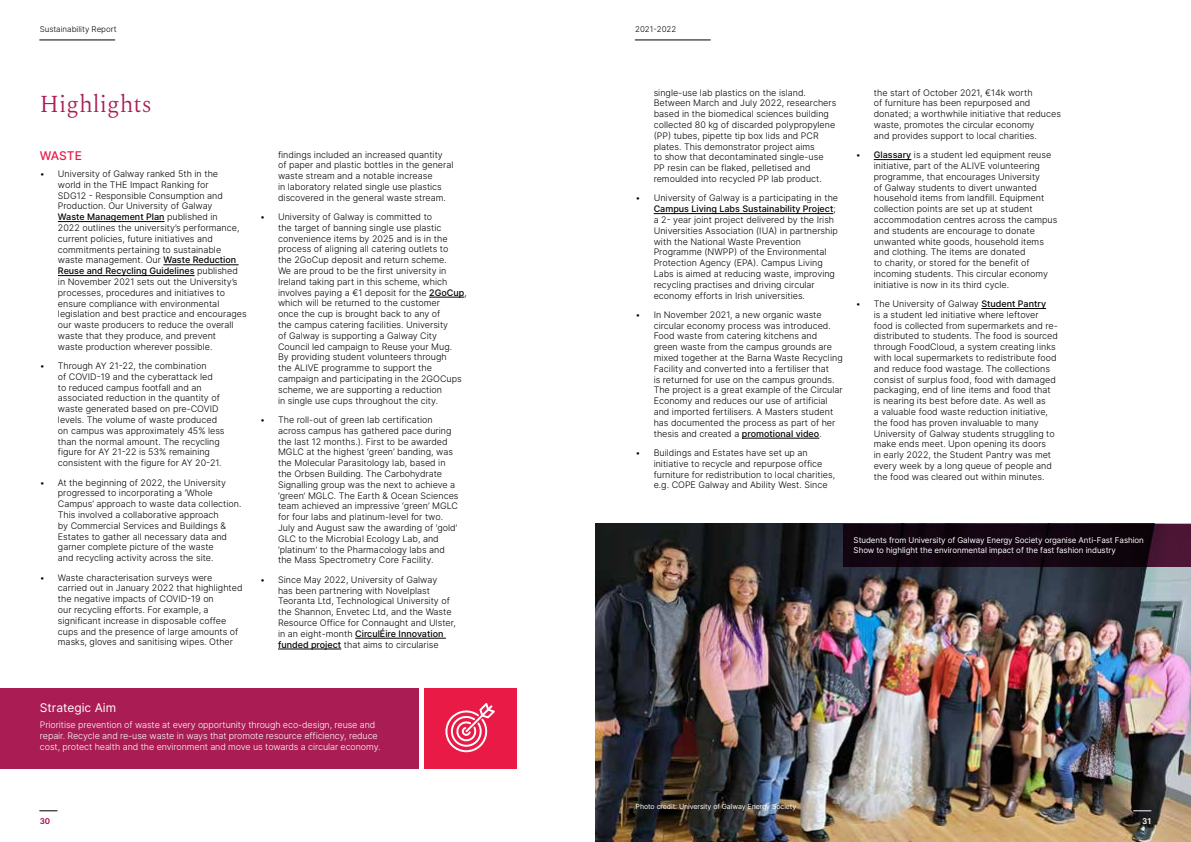
<style>
.page{position:relative;width:1191px;height:842px;background:#fff}
.page>*{position:absolute;margin:0;border:0;box-sizing:border-box;transform-origin:0 0}
.t1{font:300 24px "Spectral";color:#a91d54}
.t2{font:12px "Inter";color:#fff}
.t3{font:500 12px "Inter";letter-spacing:-.005em;color:#ea1a47}
.t4{font:300 9px/10.8px "Inter";color:#000}
.t5{font:300 9px/10.8px "Inter";letter-spacing:-.01em;color:#fff}
.t6{font:8px/9.6px "Inter";letter-spacing:-.01em;color:#fff}
.t7{font:300 8px "Inter";color:#000}
.t8{font:600 8px "Inter";color:#aa004f}
.t9{font:600 8px "Inter";color:#fff}
.t10{font:7px "Inter";letter-spacing:-.01em;color:#fff}
.s1{font-weight:500}
</style>
<div class="page">
<div style="left:0;top:688px;width:418px;height:81px;background:#a91d54"></div>
<div style="left:424px;top:688px;width:92px;height:81px;background:#ea1a47"></div>
<svg style="left:445px;top:703px;width:50px;height:49px"></svg>
<hr style="left:58px;top:221px;width:107px;height:1px;background:#000">
<hr style="left:163px;top:265px;width:75px;height:1px;background:#000">
<hr style="left:58px;top:275px;width:136px;height:1px;background:#000">
<hr style="left:429px;top:297px;width:35px;height:1px;background:#000">
<hr style="left:355px;top:638px;width:91px;height:1px;background:#000">
<hr style="left:278px;top:649px;width:63px;height:1px;background:#000">
<hr style="left:653px;top:213px;width:180px;height:1px;background:#000">
<hr style="left:742px;top:438px;width:77px;height:1px;background:#000">
<hr style="left:873px;top:159px;width:38px;height:1px;background:#000">
<hr style="left:981px;top:308px;width:65px;height:1px;background:#000">
<img style="left:595px;top:524px;width:596px;height:318px">
<svg style="left:843px;top:524px;width:348px;height:42px;background:#170614"></svg>
<svg style="left:40px;top:810px;width:17px;height:1px"></svg>
<hr style="left:40px;top:40px;width:75px;height:1px;background:#000">
<hr style="left:635px;top:40px;width:75px;height:1px;background:#000">
<svg style="left:1133px;top:810px;width:18px;height:1px"></svg>
<p class="t7" style="left:40px;top:24px;width:79px">Sustainability Report</p>
<h1 class="t1" style="left:40px;top:87px;width:113px">Highlights</h1>
<h2 class="t3" style="left:40px;top:147px;width:44px">WASTE</h2>
<p class="t4" style="left:58px;top:168px;width:190px;text-indent:-18px">• University of Galway ranked 5th in the<br>world in the THE Impact Ranking for<br>SDG12 - Responsible Consumption and Production. Our University of Galway<br><span class="s1">Waste Management Plan</span> published in<br>2022 outlines the university’s performance, current policies, future initiatives and commitments pertaining to sustainable waste management. Our <span class="s1">Waste Reduction Reuse and Recycling Guidelines</span> published in November 2021 sets out the University’s processes, procedures and initiatives to ensure compliance with environmental legislation and best practice and encourages our waste producers to reduce the overall waste that they produce, and prevent<br>waste production wherever possible.</p>
<p class="t4" style="left:58px;top:360px;width:168px;text-indent:-18px">• Through AY 21-22, the combination<br>of COVID-19 and the cyberattack led<br>to reduced campus footfall and an associated reduction in the quantity of waste generated based on pre-COVID levels. The volume of waste produced on campus was approximately 45% less than the normal amount. The recycling figure for AY 21-22 is 53% remaining consistent with the figure for AY 20-21.</p>
<p class="t4" style="left:58px;top:477px;width:185px;text-indent:-18px">• At the beginning of 2022, the University progressed to incorporating a ‘Whole Campus’ approach to waste data collection.<br>This involved a collaborative approach<br>by Commercial Services and Buildings &amp; Estates to gather all necessary data and garner complete picture of the waste<br>and recycling activity across the site.</p>
<p class="t4" style="left:58px;top:572px;width:186px;text-indent:-18px">• Waste characterisation surveys were carried out in January 2022 that highlighted the negative impacts of COVID-19 on<br>our recycling efforts. For example, a significant increase in disposable coffee cups and the presence of large amounts of masks, gloves and sanitising wipes. Other</p>
<p class="t4" style="left:278px;top:149px;width:177px">findings included an increased quantity of paper and plastic bottles in the general waste stream and a notable increase<br>in laboratory related single use plastics discovered in the general waste stream.</p>
<p class="t4" style="left:278px;top:211px;width:190px;text-indent:-18px">• University of Galway is committed to<br>the target of banning single use plastic convenience items by 2025 and is in the process of aligning all catering outlets to<br>the 2GoCup deposit and return scheme.<br>We are proud to be the first university in Ireland taking part in this scheme, which involves paying a €1 deposit for the <span class="s1">2GoCup</span>, which will be returned to the customer<br>once the cup is brought back to any of<br>the campus catering facilities. University<br>of Galway is supporting a Galway City Council led campaign to Reuse your Mug.<br>By providing student volunteers through<br>the ALIVE programme to support the campaign and participating in the 2GOCups scheme, we are supporting a reduction<br>in single use cups throughout the city.</p>
<p class="t4" style="left:278px;top:414px;width:182px;text-indent:-18px">• The roll-out of green lab certification across campus has gathered pace during the last 12 months.). First to be awarded MGLC at the highest ‘green’ banding, was the Molecular Parasitology lab, based in the Orbsen Building. The Carbohydrate Signalling group was the next to achieve a ‘green’ MGLC. The Earth &amp; Ocean Sciences team achieved an impressive ‘green’ MGLC for four labs and platinum-level for two.<br>July and August saw the awarding of ‘gold’ GLC to the Microbial Ecology Lab, and ‘platinum’ to the Pharmacology labs and the Mass Spectrometry Core Facility.</p>
<p class="t4" style="left:278px;top:574px;width:179px;text-indent:-18px">• Since May 2022, University of Galway<br>has been partnering with Novelplast Teoranta Ltd, Technological University of the Shannon, Envetec Ltd, and the Waste Resource Office for Connaught and Ulster, in an eight-month <span class="s1">CirculÉire Innovation funded project</span> that aims to circularise</p>
<h2 class="t2" style="left:40px;top:699px;width:78px">Strategic Aim</h2>
<p class="t5" style="left:40px;top:719px;width:342px">Prioritise prevention of waste at every opportunity through eco-design, reuse and repair. Recycle and re-use waste in ways that promote resource efficiency, reduce cost, protect health and the environment and move us towards a circular economy.</p>
<p class="t8" style="left:40px;top:815px;width:12px">30</p>
<p class="t7" style="left:635px;top:24px;width:43px">2021-2022</p>
<p class="t4" style="left:653px;top:87px;width:184px">single-use lab plastics on the island.<br>Between March and July 2022, researchers based in the biomedical sciences building collected 80 kg of discarded polypropylene (PP) tubes, pipette tip box lids and PCR plates. This demonstrator project aims<br>to show that decontaminated single-use PP resin can be flaked, pelletised and remoulded into recycled PP lab product.</p>
<p class="t4" style="left:653px;top:193px;width:186px;text-indent:-18px">• University of Galway is a participating in the <span class="s1">Campus Living Labs Sustainability Project</span>; a 2- year joint project delivered by the Irish Universities Association (IUA) in partnership with the National Waste Prevention Programme (NWPP) of the Environmental Protection Agency (EPA). Campus Living Labs is aimed at reducing waste, improving recycling practises and driving circular economy efforts in Irish universities.</p>
<p class="t4" style="left:653px;top:309px;width:191px;text-indent:-18px">• In November 2021, a new organic waste circular economy process was introduced.<br>Food waste from catering kitchens and green waste from the campus grounds are mixed together at the Barna Waste Recycling Facility and converted into a fertiliser that<br>is returned for use on the campus grounds.<br>The project is a great example of the Circular Economy and reduces our use of artificial and imported fertilisers. A Masters student has documented the process as part of her thesis and created a <span class="s1">promotional video</span>.</p>
<p class="t4" style="left:653px;top:447px;width:183px;text-indent:-18px">• Buildings and Estates have set up an initiative to recycle and repurpose office furniture for redistribution to local charities, e.g. COPE Galway and Ability West. Since</p>
<p class="t4" style="left:873px;top:87px;width:189px">the start of October 2021, €14k worth<br>of furniture has been repurposed and donated; a worthwhile initiative that reduces waste, promotes the circular economy<br>and provides support to local charities.</p>
<p class="t4" style="left:873px;top:149px;width:185px;text-indent:-18px">• <span class="s1">Glassary</span> is a student led equipment reuse initiative, part of the ALIVE volunteering programme, that encourages University<br>of Galway students to divert unwanted household items from landfill. Equipment collection points are set up at student accommodation centres across the campus and students are encourage to donate unwanted white goods, household items and clothing. The items are donated<br>to charity, or stored for the benefit of incoming students. This circular economy initiative is now in its third cycle.</p>
<p class="t4" style="left:873px;top:298px;width:186px;text-indent:-18px">• The University of Galway <span class="s1">Student Pantry<br></span>is a student led initiative where leftover food is collected from supermarkets and re&shy;distributed to students. The food is sourced through FoodCloud, a system creating links with local supermarkets to redistribute food and reduce food wastage. The collections consist of surplus food, food with damaged packaging, end of line items and food that is nearing its best before date. As well as<br>a valuable food waste reduction initiative, the food has proven invaluable to many University of Galway students struggling to make ends meet. Upon opening its doors<br>in early 2022, the Student Pantry was met every week by a long queue of people and the food was cleared out within minutes.</p>
<p class="t6" style="left:853px;top:535px;width:292px">Students from University of Galway Energy Society organise Anti-Fast Fashion<br>Show to highlight the environmental impact of the fast fashion industry</p>
<p class="t10" style="left:635px;top:801px;width:162px">Photo credit: University of Galway Energy Society</p>
<p class="t9" style="left:1142px;top:815px;width:11px">31</p>
</div>
